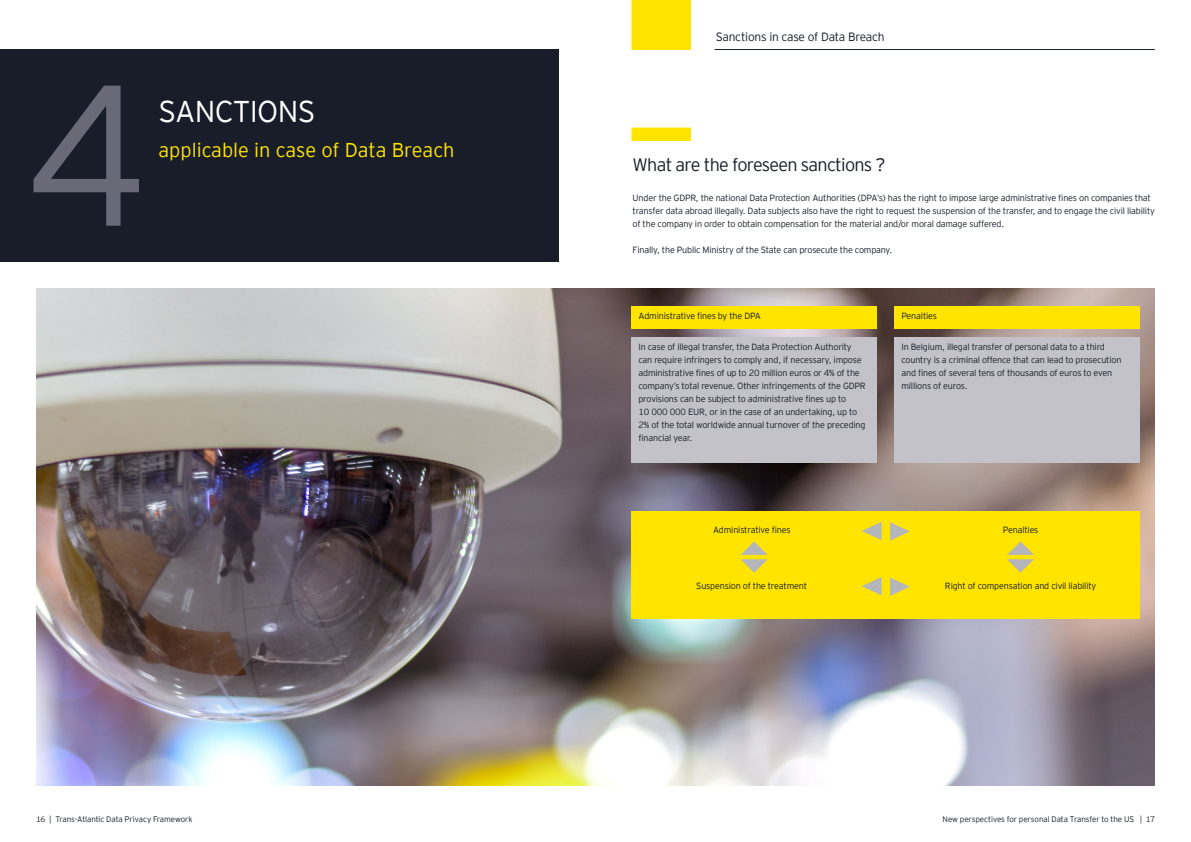
<style>
.page{position:relative;width:1191px;height:842px;background:#fff}
.page>*{position:absolute;margin:0;border:0;box-sizing:border-box;transform-origin:0 0}
.t1{font:300 200px "EY Interstate";color:#696a76}
.t2{font:300 30px "EY Interstate";letter-spacing:-.02em;color:#fff}
.t3{font:300 20px "EY Interstate";color:#ffe400}
.t4{font:300 18px "EY Interstate";letter-spacing:-.04em;color:#181d29}
.t5{font:300 12px "EY Interstate";letter-spacing:-.02em;color:#181d29}
.t6{font:300 9px/13px "EY Interstate";letter-spacing:-.02em;color:#181d29}
.t7{font:300 8px "EY Interstate";letter-spacing:-.01em;color:#181d29}
</style>
<div class="page">
<div style="left:631px;top:128px;width:60px;height:13px;background:#ffe400"></div>
<div style="left:632px;top:0;width:58px;height:49px;background:#ffe400"></div>
<div style="left:631px;top:0;width:60px;height:50px;border:1px solid #ffe400"></div>
<hr style="left:714px;top:49px;width:440px;height:1px;background:#181d29">
<img style="left:36px;top:289px;width:1119px;height:496px">
<div style="left:0;top:49px;width:559px;height:213px;background:#181d29"></div>
<div style="left:631px;top:306px;width:246px;height:23px;background:#ffe400"></div>
<div style="left:631px;top:337px;width:246px;height:126px;background:#c3c2c9"></div>
<div style="left:894px;top:306px;width:246px;height:23px;background:#ffe400"></div>
<div style="left:894px;top:337px;width:245px;height:126px;background:#c3c2c9"></div>
<div style="left:631px;top:511px;width:508px;height:108px;background:#ffe400"></div>
<svg style="left:862px;top:522px;width:19px;height:18px"></svg>
<svg style="left:890px;top:522px;width:20px;height:19px"></svg>
<svg style="left:890px;top:577px;width:20px;height:19px"></svg>
<svg style="left:862px;top:577px;width:19px;height:18px"></svg>
<svg style="left:740px;top:541px;width:27px;height:32px"></svg>
<svg style="left:1007px;top:541px;width:27px;height:32px"></svg>
<h1 class="t1" style="left:25px;top:13px;width:126px">4</h1>
<h2 class="t2" style="left:158px;top:90px;width:159px">SANCTIONS</h2>
<h3 class="t3" style="left:158px;top:136px;width:298px">applicable in case of Data Breach</h3>
<h3 class="t5" style="left:715px;top:29px;width:170px">Sanctions in case of Data Breach</h3>
<h3 class="t4" style="left:632px;top:152px;width:255px">What are the foreseen sanctions ?</h3>
<p class="t6" style="left:632px;top:190px;width:523px">Under the GDPR, the national Data Protection Authorities (DPA’s) has the right to impose large administrative fines on companies that transfer data abroad illegally. Data subjects also have the right to request the suspension of the transfer, and to engage the civil liability of the company in order to obtain compensation for the material and/or moral damage suffered.</p>
<p class="t6" style="left:632px;top:242px;width:261px">Finally, the Public Ministry of the State can prosecute the company.</p>
<p class="t6" style="left:638px;top:309px;width:124px">Administrative fines by the DPA</p>
<p class="t6" style="left:638px;top:339px;width:229px">In case of illegal transfer, the Data Protection Authority can require infringers to comply and, if necessary, impose administrative fines of up to 20 million euros or 4% of the company’s total revenue. Other infringements of the GDPR provisions can be subject to administrative fines up to<br>10 000 000 EUR, or in the case of an undertaking, up to 2% of the total worldwide annual turnover of the preceding financial year.</p>
<p class="t6" style="left:901px;top:309px;width:37px">Penalties</p>
<p class="t6" style="left:901px;top:339px;width:222px">In Belgium, illegal transfer of personal data to a third country is a criminal offence that can lead to prosecution and fines of several tens of thousands of euros to even millions of euros.</p>
<p class="t6" style="left:713px;top:522px;width:79px">Administrative fines</p>
<p class="t6" style="left:1002px;top:522px;width:37px">Penalties</p>
<p class="t6" style="left:696px;top:579px;width:112px">Suspension of the treatment</p>
<p class="t6" style="left:945px;top:579px;width:153px">Right of compensation and civil liability</p>
<p class="t7" style="left:36px;top:813px;width:158px">16 | Trans-Atlantic Data Privacy Framework</p>
<p class="t7" style="left:942px;top:813px;width:214px">New perspectives for personal Data Transfer to the US | 17</p>
</div>
